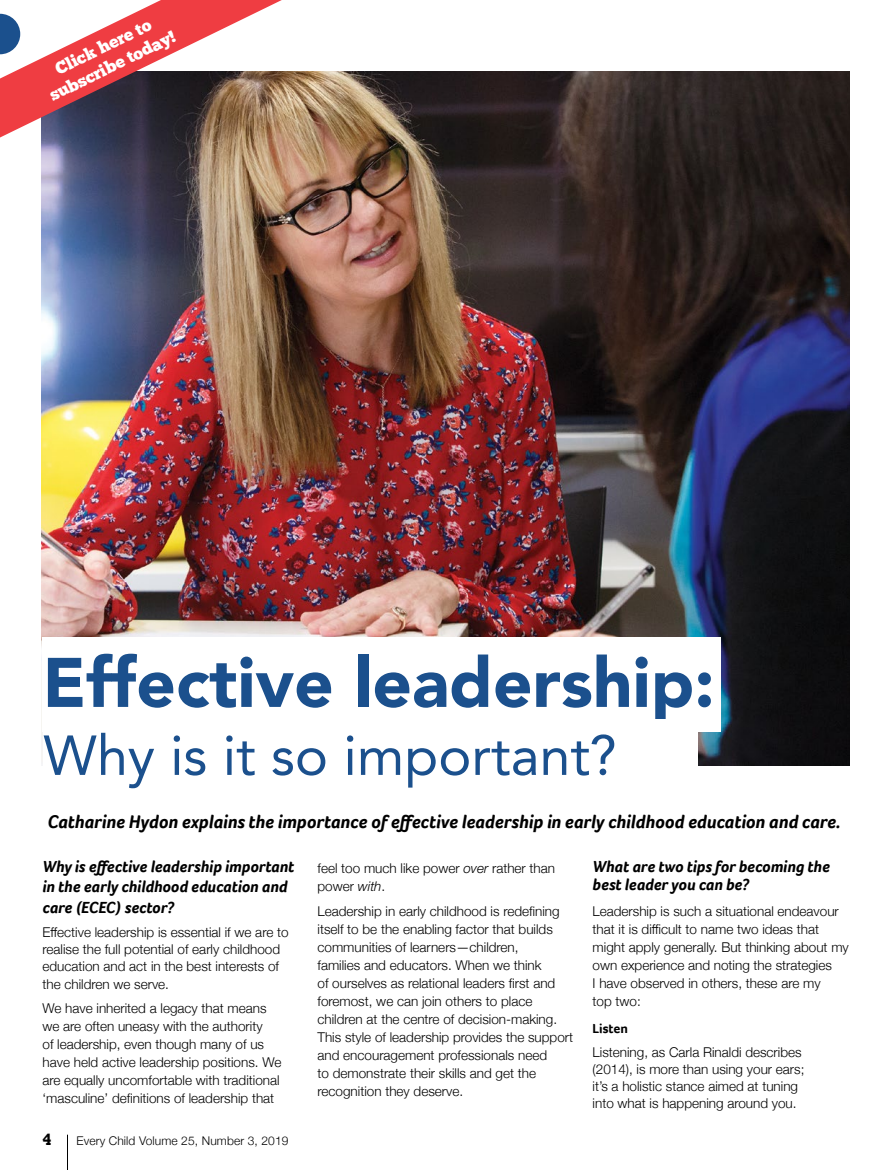
<style>
.page{position:relative;width:893px;height:1170px;background:#fff}
.page>*{position:absolute;margin:0;border:0;box-sizing:border-box;transform-origin:0 0}
.t1{font:900 69.3px "Avenir";color:#1b508d}
.t2{font:55.65px "Avenir";color:#1b508d}
.t3{font:italic 700 18.9px "Foco";color:#000}
.t4{font:17.1px/21px "Chunk Five";color:#fff;text-align:center}
.t5{font:italic 700 16.5px/19.8px "Foco";color:#000}
.t6{font:700 16.5px "Rockwell";color:#000}
.t7{font:300 13.5px/18px "Helvetica Neue";color:#000}
.t8{font:700 13.5px "Foco";color:#000}
.t9{font:300 12px "Helvetica Neue";letter-spacing:.01em;color:#000}
.s1{font-style:italic}
</style>
<div class="page">
<hr style="left:67px;top:1134px;width:1px;height:35px;background:#000">
<img style="left:42px;top:71px;width:808px;height:694px">
<div style="left:43px;top:637px;width:678px;height:94px;background:#fff"></div>
<div style="left:43px;top:719px;width:655px;height:78px;background:#fff"></div>
<svg style="left:0;top:0;width:282px;height:137px"></svg>
<p class="t4" style="left:37px;top:67px;width:140px;rotate:-26deg">Click here to subscribe today!</p>
<h1 class="t1" style="left:43px;top:623px;width:674px">Effective leadership:</h1>
<h2 class="t2" style="left:43px;top:710px;width:575px">Why is it so important?</h2>
<h3 class="t3" style="left:48px;top:809px;width:794px">Catharine Hydon explains the importance of effective leadership in early childhood education and care.</h3>
<p class="t5" style="left:43px;top:856px;width:253px">Why is effective leadership important in the early childhood education and</p>
<p class="t5" style="left:43px;top:897px;width:133px">care (ECEC) sector?</p>
<p class="t7" style="left:43px;top:922px;width:248px;line-height:17.2px">Effective leadership is essential if we are to realise the full potential of early childhood education and act in the best interests of the children we serve.</p>
<p class="t7" style="left:43px;top:998px;width:240px">We have inherited a legacy that means we are often uneasy with the authority<br>of leadership, even though many of us have held active leadership positions. We are equally uncomfortable with traditional ‘masculine’ definitions of leadership that</p>
<p class="t6" style="left:43px;top:1129px;width:11px">4</p>
<p class="t9" style="left:77px;top:1131px;width:213px">Every Child Volume 25, Number 3, 2019</p>
<p class="t7" style="left:318px;top:858px;width:239px">feel too much like power <span class="s1">over</span> rather than power <span class="s1">with</span>.</p>
<p class="t7" style="left:318px;top:900px;width:257px">Leadership in early childhood is redefining itself to be the enabling factor that builds communities of learners—children,<br>families and educators. When we think<br>of ourselves as relational leaders first and foremost, we can join others to place children at the centre of decision-making.<br>This style of leadership provides the support and encouragement professionals need<br>to demonstrate their skills and get the recognition they deserve.</p>
<p class="t5" style="left:593px;top:857px;width:239px;line-height:18px">What are two tips for becoming the best leader you can be?</p>
<p class="t7" style="left:593px;top:901px;width:258px">Leadership is such a situational endeavour that it is difficult to name two ideas that might apply generally. But thinking about my own experience and noting the strategies<br>I have observed in others, these are my<br>top two:</p>
<p class="t8" style="left:593px;top:1019px;width:37px">Listen</p>
<p class="t7" style="left:593px;top:1042px;width:213px;line-height:17.2px">Listening, as Carla Rinaldi describes (2014), is more than using your ears; it’s a holistic stance aimed at tuning into what is happening around you.</p>
</div>
